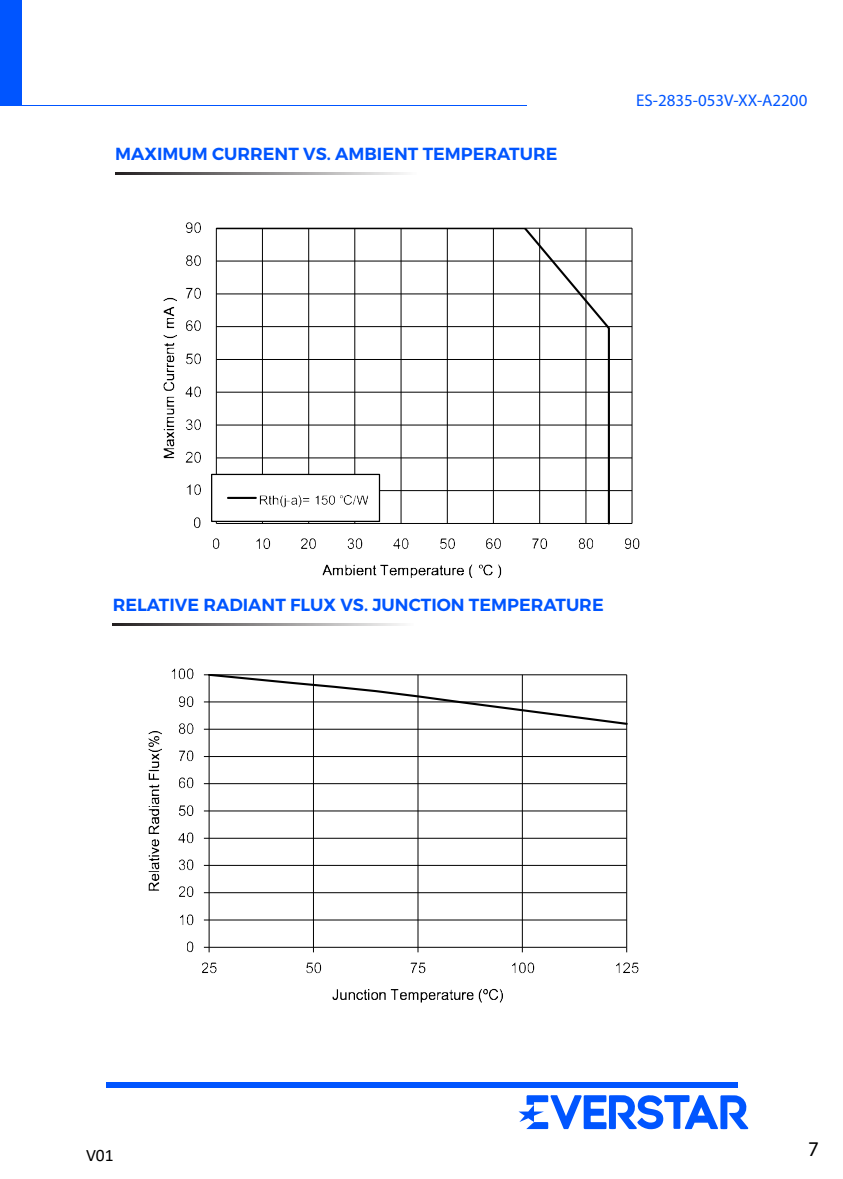
<style>
.page{position:relative;width:843px;height:1179px;background:#fff}
.page>*{position:absolute;margin:0;border:0;box-sizing:border-box;transform-origin:0 0}
.t1{font:21px "Myriad Pro";color:#000}
.t2{font:600 17.5px "Montserrat";color:#05f}
.t3{font:17.5px "Calibri";color:#000}
.t4{font:16.97px "Myriad Pro";color:#05f}
</style>
<div class="page">
<hr style="left:209px;top:756px;width:417px;height:1px;background:#000">
<hr style="left:209px;top:783px;width:417px;height:1px;background:#000">
<hr style="left:209px;top:810px;width:417px;height:1px;background:#000">
<hr style="left:209px;top:838px;width:417px;height:1px;background:#000">
<hr style="left:209px;top:865px;width:417px;height:1px;background:#000">
<hr style="left:209px;top:892px;width:417px;height:1px;background:#000">
<hr style="left:209px;top:919px;width:417px;height:1px;background:#000">
<hr style="left:626px;top:675px;width:1px;height:272px;background:#000">
<hr style="left:522px;top:675px;width:1px;height:272px;background:#000">
<hr style="left:417px;top:675px;width:1px;height:272px;background:#000">
<hr style="left:313px;top:675px;width:1px;height:272px;background:#000">
<hr style="left:209px;top:675px;width:1px;height:272px;background:#000">
<hr style="left:209px;top:947px;width:417px;height:1px;background:#000">
<svg style="left:204px;top:947px;width:6px;height:5px"></svg>
<svg style="left:204px;top:674px;width:423px;height:56px"></svg>
<img style="left:187px;top:941px;width:17px;height:12px">
<img style="left:180px;top:914px;width:24px;height:12px">
<img style="left:179px;top:886px;width:25px;height:11px">
<img style="left:179px;top:859px;width:25px;height:12px">
<img style="left:178px;top:832px;width:26px;height:12px">
<img style="left:179px;top:805px;width:25px;height:11px">
<img style="left:179px;top:777px;width:25px;height:12px">
<img style="left:179px;top:750px;width:25px;height:12px">
<img style="left:179px;top:723px;width:25px;height:11px">
<img style="left:179px;top:696px;width:25px;height:11px">
<img style="left:171px;top:668px;width:33px;height:12px">
<img style="left:191px;top:952px;width:26px;height:22px">
<img style="left:306px;top:952px;width:16px;height:22px">
<img style="left:410px;top:952px;width:16px;height:22px">
<img style="left:512px;top:952px;width:23px;height:22px">
<img style="left:616px;top:952px;width:23px;height:22px">
<img style="left:148px;top:731px;width:14px;height:160px">
<img style="left:332px;top:989px;width:171px;height:14px">
<hr style="left:216px;top:228px;width:416px;height:1px;background:#000">
<hr style="left:216px;top:261px;width:416px;height:1px;background:#000">
<hr style="left:216px;top:294px;width:416px;height:1px;background:#000">
<hr style="left:216px;top:326px;width:416px;height:1px;background:#000">
<hr style="left:216px;top:359px;width:416px;height:1px;background:#000">
<hr style="left:216px;top:392px;width:416px;height:1px;background:#000">
<hr style="left:216px;top:425px;width:416px;height:1px;background:#000">
<hr style="left:216px;top:457px;width:416px;height:1px;background:#000">
<hr style="left:216px;top:490px;width:416px;height:1px;background:#000">
<hr style="left:631px;top:228px;width:1px;height:295px;background:#000">
<hr style="left:216px;top:523px;width:416px;height:1px;background:#000">
<svg style="left:216px;top:228px;width:395px;height:296px"></svg>
<img style="left:194px;top:517px;width:7px;height:11px">
<img style="left:186px;top:353px;width:15px;height:142px">
<img style="left:185px;top:222px;width:16px;height:109px">
<img style="left:213px;top:538px;width:7px;height:11px">
<img style="left:256px;top:538px;width:15px;height:11px">
<img style="left:301px;top:538px;width:15px;height:11px">
<img style="left:347px;top:538px;width:16px;height:11px">
<img style="left:393px;top:538px;width:16px;height:11px">
<img style="left:440px;top:538px;width:15px;height:11px">
<img style="left:486px;top:538px;width:15px;height:11px">
<img style="left:532px;top:538px;width:16px;height:11px">
<img style="left:578px;top:538px;width:15px;height:11px">
<img style="left:625px;top:538px;width:15px;height:11px">
<img style="left:163px;top:356px;width:30px;height:116px">
<img style="left:164px;top:342px;width:29px;height:14px">
<img style="left:163px;top:320px;width:30px;height:19px">
<img style="left:163px;top:280px;width:30px;height:40px">
<img style="left:322px;top:564px;width:128px;height:14px">
<img style="left:450px;top:567px;width:14px;height:9px">
<img style="left:469px;top:564px;width:11px;height:14px">
<img style="left:480px;top:564px;width:22px;height:14px">
<div style="left:211px;top:474px;width:169px;height:48px;background:#fff;border:1px solid #000"></div>
<hr style="left:228px;top:497px;width:28px;height:2px;background:#000">
<img style="left:247px;top:495px;width:28px;height:27px">
<img style="left:275px;top:497px;width:4px;height:25px">
<img style="left:279px;top:482px;width:100px;height:40px">
<div style="left:106px;top:1082px;width:631px;height:5px;background:#05f"></div>
<svg style="left:518px;top:1095px;width:230px;height:34px"></svg>
<div style="left:0;top:0;width:21px;height:105px;background:#05f"></div>
<hr style="left:0;top:105px;width:526px;height:1px;background:#05f">
<svg style="left:115px;top:173px;width:289px;height:1px"></svg>
<svg style="left:113px;top:623px;width:288px;height:2px"></svg>
<p class="t2" style="left:115px;top:143px;width:444px">MAXIMUM CURRENT VS. AMBIENT TEMPERATURE</p>
<p class="t4" style="left:636px;top:90px;width:173px">ES-2835-053V-XX-A2200</p>
<p class="t2" style="left:113px;top:594px;width:492px">RELATIVE RADIANT FLUX VS. JUNCTION TEMPERATURE</p>
<p class="t3" style="left:86px;top:1143px;width:29px">V01</p>
<p class="t1" style="left:808px;top:1136px;width:12px">7</p>
</div>
